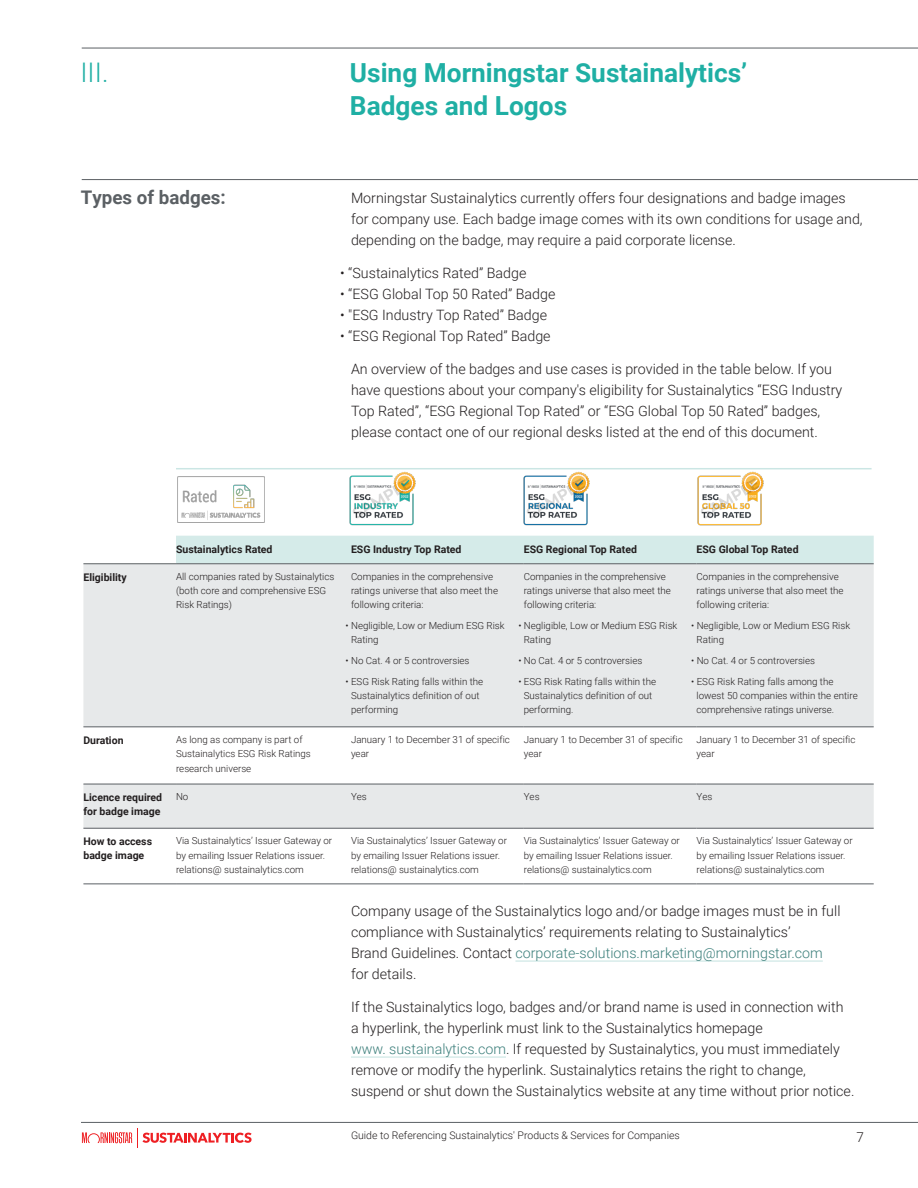
<style>
.page{position:relative;width:918px;height:1188px;background:#fff}
.page>*{position:absolute;margin:0;border:0;box-sizing:border-box;transform-origin:0 0}
.t1{font:300 27px "Roboto";color:#1fafa4}
.t2{font:700 26.25px/33px "Roboto";color:#1fafa4}
.t3{font:700 18.75px "Roboto";color:#5b6064}
.t4{font:300 14.25px/21px "Roboto";color:#231f20}
.t5{font:300 13.5px "Roboto";color:#231f20}
.t6{font:700 10.5px/14.2px "Roboto";color:#231f20}
.t7{font:300 10.5px "Roboto";color:#231f20}
.t8{font:300 9.75px/14.2px "Roboto";color:#231f20}
.s1{color:#3c7f7b}
</style>
<div class="page">
<svg style="left:82px;top:1132px;width:50px;height:11px"></svg>
<svg style="left:142px;top:1132px;width:110px;height:11px"></svg>
<hr style="left:81px;top:1122px;width:837px;height:1px;background:#5b6064">
<hr style="left:82px;top:179px;width:836px;height:1px;background:#5b6064">
<hr style="left:82px;top:48px;width:836px;height:1px;background:#5b6064">
<hr style="left:515px;top:961px;width:308px;height:1px;background:#c3e2df">
<hr style="left:351px;top:1057px;width:155px;height:1px;background:#c3e2df">
<img style="left:178px;top:477px;width:87px;height:46px">
<div style="left:176px;top:536px;width:698px;height:27px;background:#d5ebe9"></div>
<svg style="left:83px;top:564px;width:791px;height:264px;fill:#e7e9ea"></svg>
<hr style="left:83px;top:563px;width:93px;height:1px;background:#5b6064">
<hr style="left:176px;top:563px;width:175px;height:1px;background:#5b6064">
<hr style="left:351px;top:563px;width:173px;height:1px;background:#5b6064">
<hr style="left:524px;top:563px;width:173px;height:1px;background:#5b6064">
<hr style="left:697px;top:563px;width:177px;height:1px;background:#5b6064">
<hr style="left:83px;top:727px;width:93px;height:1px;background:#5b6064">
<hr style="left:176px;top:727px;width:175px;height:1px;background:#5b6064">
<hr style="left:351px;top:727px;width:173px;height:1px;background:#5b6064">
<hr style="left:524px;top:727px;width:173px;height:1px;background:#5b6064">
<hr style="left:697px;top:727px;width:177px;height:1px;background:#5b6064">
<hr style="left:83px;top:784px;width:93px;height:1px;background:#5b6064">
<hr style="left:176px;top:784px;width:175px;height:1px;background:#5b6064">
<hr style="left:351px;top:784px;width:173px;height:1px;background:#5b6064">
<hr style="left:524px;top:784px;width:173px;height:1px;background:#5b6064">
<hr style="left:697px;top:784px;width:177px;height:1px;background:#5b6064">
<hr style="left:83px;top:828px;width:93px;height:1px;background:#5b6064">
<hr style="left:176px;top:828px;width:175px;height:1px;background:#5b6064">
<hr style="left:351px;top:828px;width:173px;height:1px;background:#5b6064">
<hr style="left:524px;top:828px;width:173px;height:1px;background:#5b6064">
<hr style="left:697px;top:828px;width:177px;height:1px;background:#5b6064">
<hr style="left:83px;top:884px;width:93px;height:1px;background:#5b6064">
<hr style="left:176px;top:884px;width:175px;height:1px;background:#5b6064">
<hr style="left:351px;top:884px;width:173px;height:1px;background:#5b6064">
<hr style="left:524px;top:884px;width:173px;height:1px;background:#5b6064">
<hr style="left:697px;top:884px;width:177px;height:1px;background:#5b6064">
<hr style="left:176px;top:468px;width:696px;height:1px;background:#cbe6e4">
<img style="left:346px;top:469px;width:74px;height:57px">
<img style="left:519px;top:469px;width:74px;height:57px">
<img style="left:693px;top:469px;width:74px;height:57px">
<p class="t1" style="left:80px;top:54px;width:29px">III.</p>
<p class="t3" style="left:81px;top:184px;width:146px">Types of badges:</p>
<p class="t2" style="left:350px;top:55px;width:399px">Using Morningstar Sustainalytics’<br>Badges and Logos</p>
<p class="t4" style="left:351px;top:187px;width:513px">Morningstar Sustainalytics currently offers four designations and badge images for company use. Each badge image comes with its own conditions for usage and, depending on the badge, may require a paid corporate license.</p>
<p class="t4" style="left:340px;top:262px;width:188px">• “Sustainalytics Rated” Badge</p>
<p class="t4" style="left:340px;top:283px;width:217px">• “ESG Global Top 50 Rated” Badge</p>
<p class="t4" style="left:340px;top:304px;width:208px">• "ESG Industry Top Rated” Badge</p>
<p class="t4" style="left:340px;top:325px;width:212px">• “ESG Regional Top Rated” Badge</p>
<p class="t4" style="left:351px;top:358px;width:493px">An overview of the badges and use cases is provided in the table below. If you have questions about your company's eligibility for Sustainalytics “ESG Industry Top Rated”, “ESG Regional Top Rated” or “ESG Global Top 50 Rated” badges, please contact one of our regional desks listed at the end of this document.</p>
<p class="t6" style="left:176px;top:541px;width:98px">Sustainalytics Rated</p>
<p class="t6" style="left:351px;top:541px;width:112px">ESG Industry Top Rated</p>
<p class="t6" style="left:524px;top:541px;width:115px">ESG Regional Top Rated</p>
<p class="t6" style="left:697px;top:541px;width:103px">ESG Global Top Rated</p>
<p class="t6" style="left:83px;top:570px;width:45px">Eligibility</p>
<p class="t8" style="left:176px;top:569px;width:160px">All companies rated by Sustainalytics (both core and comprehensive ESG<br>Risk Ratings)</p>
<p class="t8" style="left:351px;top:569px;width:149px">Companies in the comprehensive ratings universe that also meet the following criteria:</p>
<p class="t8" style="left:351px;top:618px;width:155px;text-indent:-5px">• Negligible, Low or Medium ESG Risk<br>Rating</p>
<p class="t8" style="left:346px;top:653px;width:125px">• No Cat. 4 or 5 controversies</p>
<p class="t8" style="left:351px;top:674px;width:134px;text-indent:-5px">• ESG Risk Rating falls within the<br>Sustainalytics definition of out performing</p>
<p class="t8" style="left:524px;top:569px;width:149px">Companies in the comprehensive ratings universe that also meet the following criteria:</p>
<p class="t8" style="left:524px;top:618px;width:155px;text-indent:-5px">• Negligible, Low or Medium ESG Risk<br>Rating</p>
<p class="t8" style="left:518px;top:653px;width:125px">• No Cat. 4 or 5 controversies</p>
<p class="t8" style="left:524px;top:674px;width:134px;text-indent:-5px">• ESG Risk Rating falls within the<br>Sustainalytics definition of out performing.</p>
<p class="t8" style="left:697px;top:569px;width:149px">Companies in the comprehensive ratings universe that also meet the following criteria:</p>
<p class="t8" style="left:697px;top:618px;width:155px;text-indent:-5px">• Negligible, Low or Medium ESG Risk<br>Rating</p>
<p class="t8" style="left:691px;top:653px;width:125px">• No Cat. 4 or 5 controversies</p>
<p class="t8" style="left:697px;top:674px;width:163px;text-indent:-5px">• ESG Risk Rating falls among the lowest 50 companies within the entire comprehensive ratings universe.</p>
<p class="t6" style="left:83px;top:733px;width:42px">Duration</p>
<p class="t8" style="left:176px;top:732px;width:136px">As long as company is part of<br>Sustainalytics ESG Risk Ratings research universe</p>
<p class="t8" style="left:351px;top:732px;width:160px">January 1 to December 31 of specific year</p>
<p class="t8" style="left:524px;top:732px;width:160px">January 1 to December 31 of specific year</p>
<p class="t8" style="left:697px;top:732px;width:160px">January 1 to December 31 of specific year</p>
<p class="t6" style="left:83px;top:790px;width:80px">Licence required for badge image</p>
<p class="t8" style="left:176px;top:789px;width:14px">No</p>
<p class="t8" style="left:351px;top:789px;width:17px">Yes</p>
<p class="t8" style="left:524px;top:789px;width:17px">Yes</p>
<p class="t8" style="left:697px;top:789px;width:17px">Yes</p>
<p class="t6" style="left:83px;top:834px;width:70px">How to access badge image</p>
<p class="t8" style="left:176px;top:833px;width:158px">Via Sustainalytics’ Issuer Gateway or by emailing Issuer Relations issuer. relations@ sustainalytics.com</p>
<p class="t8" style="left:351px;top:833px;width:158px">Via Sustainalytics’ Issuer Gateway or by emailing Issuer Relations issuer. relations@ sustainalytics.com</p>
<p class="t8" style="left:524px;top:833px;width:158px">Via Sustainalytics’ Issuer Gateway or by emailing Issuer Relations issuer. relations@ sustainalytics.com</p>
<p class="t8" style="left:697px;top:833px;width:158px">Via Sustainalytics’ Issuer Gateway or by emailing Issuer Relations issuer. relations@ sustainalytics.com</p>
<p class="t4" style="left:351px;top:900px;width:491px">Company usage of the Sustainalytics logo and/or badge images must be in full compliance with Sustainalytics’ requirements relating to Sustainalytics’<br>Brand Guidelines. Contact <span class="s1">corporate-solutions.marketing@morningstar.com </span>for details.</p>
<p class="t4" style="left:351px;top:996px;width:505px">If the Sustainalytics logo, badges and/or brand name is used in connection with a hyperlink, the hyperlink must link to the Sustainalytics homepage<br><span class="s1">www. sustainalytics.com</span>. If requested by Sustainalytics, you must immediately remove or modify the hyperlink. Sustainalytics retains the right to change, suspend or shut down the Sustainalytics website at any time without prior notice.</p>
<p class="t7" style="left:351px;top:1128px;width:330px">Guide to Referencing Sustainalytics' Products &amp; Services for Companies</p>
<h3 class="t5" style="left:857px;top:1128px;width:9px">7</h3>
</div>
